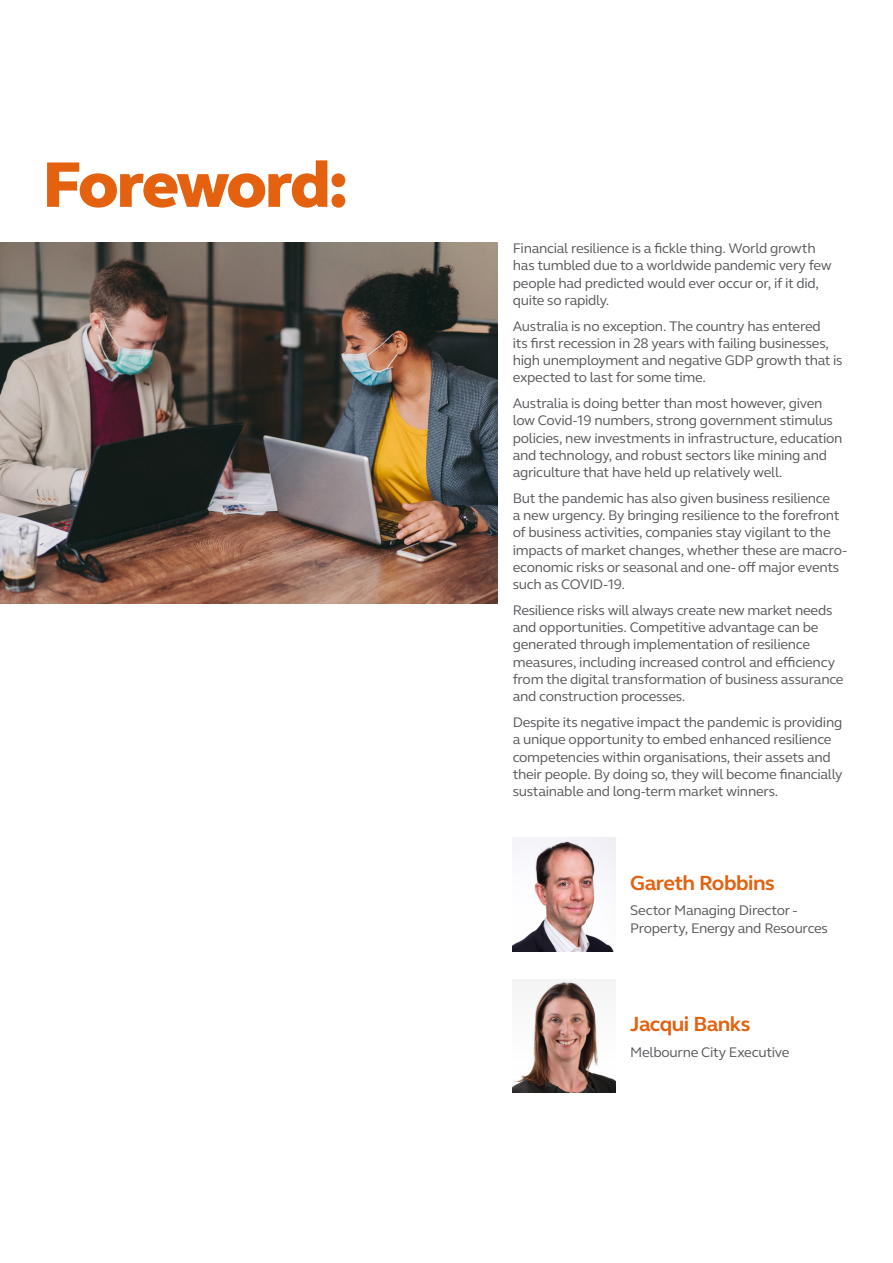
<style>
.page{position:relative;width:893px;height:1263px;background:#fff}
.page>*{position:absolute;margin:0;border:0;box-sizing:border-box;transform-origin:0 0}
.t1{font:800 66px "FS Elliot Pro";letter-spacing:-.04em;color:#e3610f}
.t2{font:700 21px "FS Elliot Pro";letter-spacing:-.025em;color:#e3610f}
.t3{font:14.25px/17.2px "FS Elliot Pro";letter-spacing:-.02em;color:#55575a}
</style>
<div class="page">
<img style="left:0;top:242px;width:498px;height:362px">
<img style="left:513px;top:838px;width:102px;height:113px">
<img style="left:513px;top:979px;width:102px;height:114px">
<h1 class="t1" style="left:43px;top:140px;width:307px">Foreword:</h1>
<p class="t3" style="left:513px;top:239px;width:321px">Financial resilience is a fickle thing. World growth has tumbled due to a worldwide pandemic very few people had predicted would ever occur or, if it did, quite so rapidly.</p>
<p class="t3" style="left:513px;top:317px;width:331px">Australia is no exception. The country has entered<br>its first recession in 28 years with failing businesses, high unemployment and negative GDP growth that is expected to last for some time.</p>
<p class="t3" style="left:513px;top:394px;width:331px">Australia is doing better than most however, given low Covid-19 numbers, strong government stimulus policies, new investments in infrastructure, education and technology, and robust sectors like mining and agriculture that have held up relatively well.</p>
<p class="t3" style="left:513px;top:489px;width:336px">But the pandemic has also given business resilience<br>a new urgency. By bringing resilience to the forefront of business activities, companies stay vigilant to the impacts of market changes, whether these are macro&shy;economic risks or seasonal and one- off major events such as COVID-19.</p>
<p class="t3" style="left:513px;top:601px;width:332px">Resilience risks will always create new market needs and opportunities. Competitive advantage can be generated through implementation of resilience measures, including increased control and efficiency from the digital transformation of business assurance and construction processes.</p>
<p class="t3" style="left:513px;top:713px;width:331px">Despite its negative impact the pandemic is providing a unique opportunity to embed enhanced resilience competencies within organisations, their assets and their people. By doing so, they will become financially sustainable and long-term market winners.</p>
<h2 class="t2" style="left:630px;top:868px;width:146px">Gareth Robbins</h2>
<p class="t3" style="left:630px;top:901px;width:199px">Sector Managing Director -<br>Property, Energy and Resources</p>
<h2 class="t2" style="left:630px;top:1010px;width:122px">Jacqui Banks</h2>
<p class="t3" style="left:630px;top:1043px;width:161px">Melbourne City Executive</p>
</div>
